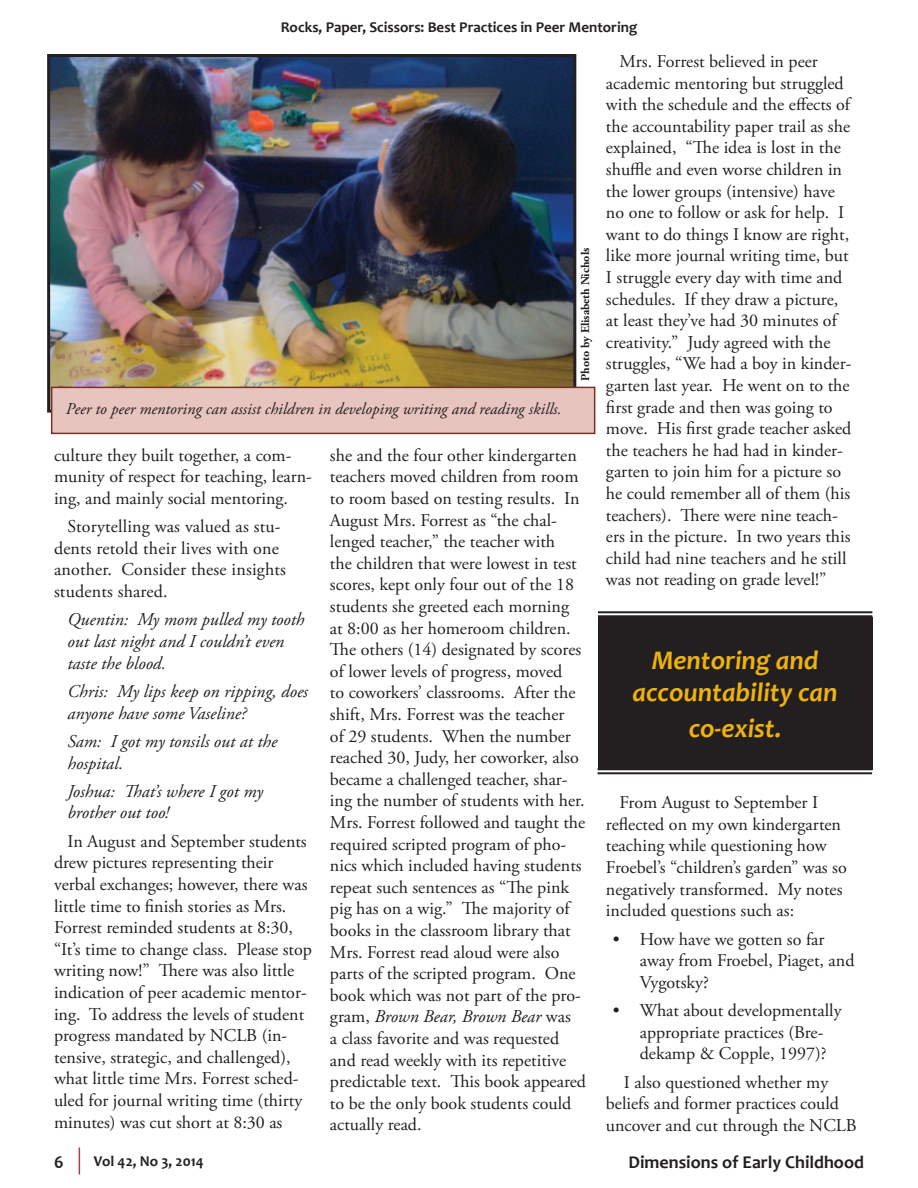
<style>
.page{position:relative;width:918px;height:1188px;background:#fff}
.page>*{position:absolute;margin:0;border:0;box-sizing:border-box;transform-origin:0 0}
.t1{font:italic 700 27px/32.4px "Candara";color:#eeb210;text-align:center}
.t2{font:18px/21.6px "Adobe Garamond Pro";color:#231f20}
.t3{font:italic 18px/21.6px "Adobe Garamond Pro";color:#231f20}
.t4{font:700 18px "Candara";color:#231f20}
.t5{font:italic 16.5px "Adobe Garamond Pro";color:#231f20}
.t6{font:700 15px "Candara";color:#231f20}
.t7{font:700 12px "Adobe Garamond Pro";color:#231f20}
.s1{font-style:italic}
</style>
<div class="page">
<svg style="left:79px;top:1148px;width:1px;height:26px"></svg>
<img style="left:51px;top:58px;width:521px;height:329px">
<div style="left:47px;top:54px;width:529px;height:359px;border:3px solid #231f20"></div>
<div style="left:52px;top:387px;width:543px;height:46px;background:#e8c4bf"></div>
<div style="left:51px;top:387px;width:544px;height:47px;border:2px solid #773225"></div>
<div style="left:598px;top:617px;width:274px;height:152px;background:#231f20"></div>
<hr style="left:598px;top:611px;width:274px;height:2px;background:#231f20">
<hr style="left:598px;top:615px;width:274px;height:2px;background:#231f20">
<hr style="left:598px;top:768px;width:274px;height:2px;background:#231f20">
<hr style="left:598px;top:772px;width:274px;height:2px;background:#231f20">
<p class="t6" style="left:281px;top:18px;width:358px">Rocks, Paper, Scissors: Best Practices in Peer Mentoring</p>
<p class="t5" style="left:66px;top:398px;width:497px">Peer to peer mentoring can assist children in developing writing and reading skills.</p>
<p class="t7" style="left:578px;top:381px;width:135px;rotate:-90deg">Photo by Elisabeth Nichols</p>
<p class="t2" style="left:54px;top:445px;width:260px">culture they built together, a com&shy;munity of respect for teaching, learn&shy;ing, and mainly social mentoring.</p>
<p class="t2" style="left:54px;top:516px;width:234px;text-indent:14px">Storytelling was valued as stu&shy;dents retold their lives with one another. Consider these insights students shared.</p>
<p class="t3" style="left:68px;top:609px;width:238px">Quentin: My mom pulled my tooth out last night and I couldn’t even taste the blood.</p>
<p class="t3" style="left:68px;top:681px;width:242px">Chris: My lips keep on ripping, does anyone have some Vaseline?</p>
<p class="t3" style="left:68px;top:731px;width:211px">Sam: I got my tonsils out at the hospital.</p>
<p class="t3" style="left:68px;top:781px;width:197px">Joshua: That’s where I got my brother out too!</p>
<p class="t2" style="left:54px;top:831px;width:259px;text-indent:14px">In August and September students drew pictures representing their verbal exchanges; however, there was little time to finish stories as Mrs.<br>Forrest reminded students at 8:30, “It’s time to change class. Please stop writing now!” There was also little indication of peer academic mentor&shy;ing. To address the levels of student progress mandated by NCLB (in&shy;tensive, strategic, and challenged), what little time Mrs. Forrest sched&shy;uled for journal writing time (thirty minutes) was cut short at 8:30 as</p>
<p class="t2" style="left:330px;top:445px;width:258px">she and the four other kindergarten teachers moved children from room to room based on testing results. In August Mrs. Forrest as “the chal&shy;lenged teacher,” the teacher with<br>the children that were lowest in test scores, kept only four out of the 18 students she greeted each morning at 8:00 as her homeroom children.<br>The others (14) designated by scores of lower levels of progress, moved<br>to coworkers’ classrooms. After the shift, Mrs. Forrest was the teacher<br>of 29 students. When the number reached 30, Judy, her coworker, also became a challenged teacher, shar&shy;ing the number of students with her.<br>Mrs. Forrest followed and taught the required scripted program of pho&shy;nics which included having students repeat such sentences as “The pink pig has on a wig.” The majority of books in the classroom library that Mrs. Forrest read aloud were also parts of the scripted program. One book which was not part of the pro&shy;gram, <span class="s1">Brown Bear, Brown Bear</span> was<br>a class favorite and was requested and read weekly with its repetitive predictable text. This book appeared to be the only book students could actually read.</p>
<p class="t2" style="left:606px;top:51px;width:247px;text-indent:14px">Mrs. Forrest believed in peer academic mentoring but struggled with the schedule and the effects of the accountability paper trail as she explained, “The idea is lost in the shuffle and even worse children in the lower groups (intensive) have no one to follow or ask for help. I want to do things I know are right, like more journal writing time, but I struggle every day with time and schedules. If they draw a picture, at least they’ve had 30 minutes of creativity.” Judy agreed with the struggles, “We had a boy in kinder&shy;garten last year. He went on to the first grade and then was going to move. His first grade teacher asked the teachers he had had in kinder&shy;garten to join him for a picture so he could remember all of them (his teachers). There were nine teach&shy;ers in the picture. In two years this child had nine teachers and he still was not reading on grade level!”</p>
<h1 class="t1" style="left:633px;top:644px;width:207px">Mentoring and accountability can</h1>
<h1 class="t1" style="left:689px;top:712px;width:94px">co-exist.</h1>
<p class="t2" style="left:606px;top:792px;width:242px;text-indent:14px">From August to September I reflected on my own kindergarten teaching while questioning how<br>Froebel’s “children’s garden” was so negatively transformed. My notes included questions such as:</p>
<p class="t2" style="left:640px;top:929px;width:216px;text-indent:-27px">• How have we gotten so far away from Froebel, Piaget, and<br>Vygotsky?</p>
<p class="t2" style="left:640px;top:1000px;width:203px;text-indent:-27px">• What about developmentally appropriate practices (Bre&shy;dekamp &amp; Copple, 1997)?</p>
<p class="t2" style="left:606px;top:1072px;width:252px;text-indent:18px">I also questioned whether my beliefs and former practices could uncover and cut through the NCLB</p>
<p class="t4" style="left:54px;top:1150px;width:11px">6</p>
<p class="t6" style="left:94px;top:1152px;width:111px">Vol 42, No 3, 2014</p>
<p class="t4" style="left:629px;top:1150px;width:237px">Dimensions of Early Childhood</p>
</div>
